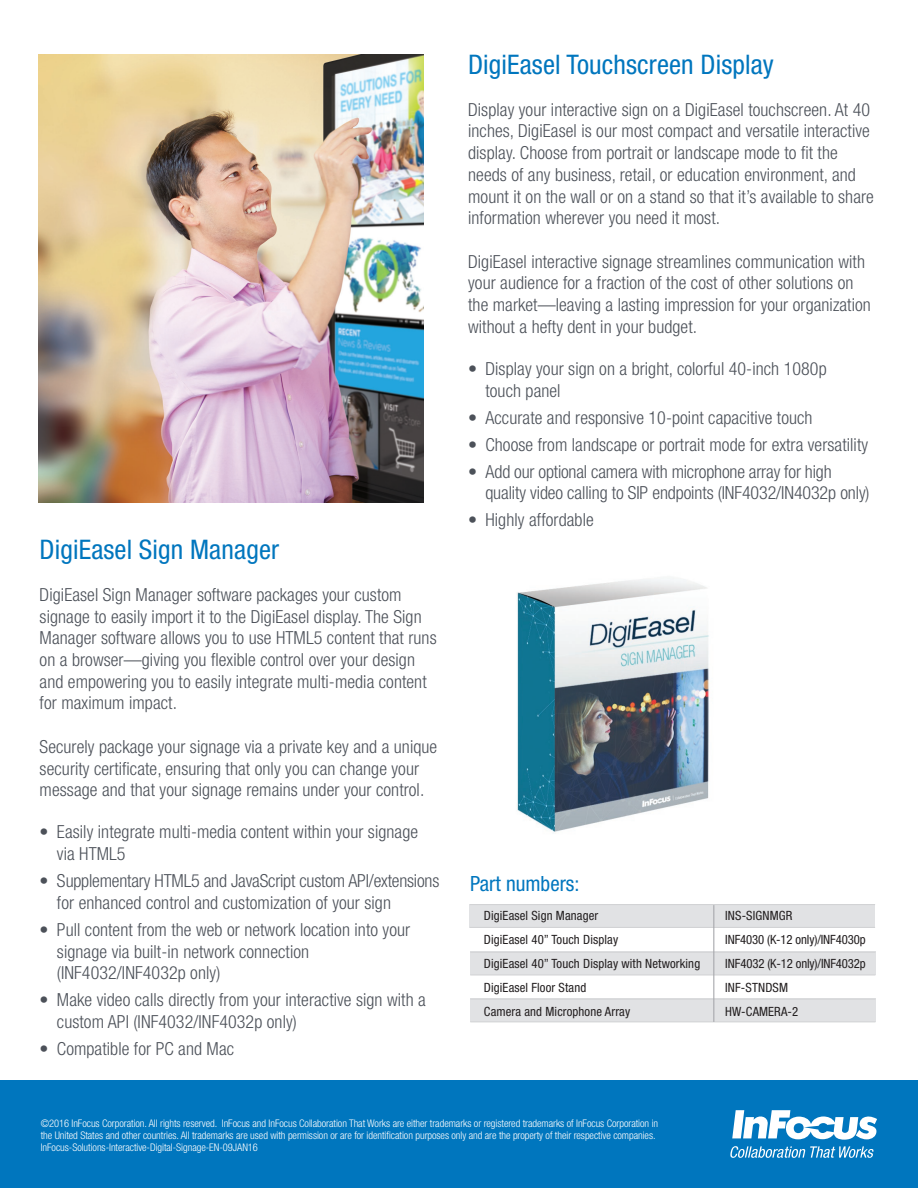
<style>
.page{position:relative;width:918px;height:1188px;background:#fff}
.page>*{position:absolute;margin:0;border:0;box-sizing:border-box;transform-origin:0 0}
.t1{font:condensed 27px "Helvetica Neue LT Pro";letter-spacing:.005em;color:#0076be}
.t2{font:condensed 21px "Helvetica Neue LT Pro";color:#0076be}
.t3{font:300 condensed 18px/21.8px "Helvetica Neue LT Pro";letter-spacing:.005em;color:#4c5159}
.t4{font:condensed 12.75px/24px "Helvetica Neue LT Pro";letter-spacing:.01em;color:#231f20}
.t5{font:condensed 12.75px/24px "Helvetica Neue LT Pro";letter-spacing:-.01em;color:#231f20}
.t6{font:300 condensed 10.5px/12px "Helvetica Neue LT Pro";letter-spacing:-.005em;color:#fff}
</style>
<div class="page">
<img style="left:517px;top:578px;width:192px;height:255px">
<div style="left:0;top:1080px;width:918px;height:108px;background:#0076be"></div>
<svg style="left:732px;top:1110px;width:145px;height:30px"></svg>
<svg style="left:730px;top:1146px;width:144px;height:12px"></svg>
<div style="left:470px;top:999px;width:406px;height:23px;background:#e1e2e4"></div>
<hr style="left:470px;top:999px;width:406px;height:1px;background:#d1d2d4">
<hr style="left:470px;top:1022px;width:406px;height:1px;background:#d1d2d4">
<div style="left:470px;top:952px;width:405px;height:23px;background:#e1e2e4"></div>
<hr style="left:470px;top:952px;width:405px;height:1px;background:#d1d2d4">
<hr style="left:470px;top:975px;width:405px;height:1px;background:#d1d2d4">
<div style="left:470px;top:904px;width:405px;height:23px;background:#e1e2e4"></div>
<hr style="left:470px;top:904px;width:405px;height:1px;background:#d1d2d4">
<hr style="left:470px;top:927px;width:405px;height:1px;background:#d1d2d4">
<hr style="left:713px;top:905px;width:1px;height:117px;background:#a8a9ad">
<img style="left:38px;top:54px;width:386px;height:449px">
<h1 class="t1" style="left:40px;top:534px;width:241px">DigiEasel Sign Manager</h1>
<p class="t3" style="left:40px;top:583px;width:399px">DigiEasel Sign Manager software packages your custom signage to easily import it to the DigiEasel display. The Sign Manager software allows you to use HTML5 content that runs on a browser—giving you flexible control over your design and empowering you to easily integrate multi-media content for maximum impact.</p>
<p class="t3" style="left:40px;top:736px;width:399px">Securely package your signage via a private key and a unique security certificate, ensuring that only you can change your message and that your signage remains under your control.</p>
<p class="t3" style="left:57px;top:821px;width:363px;text-indent:-17px">• Easily integrate multi-media content within your signage via HTML5</p>
<p class="t3" style="left:57px;top:870px;width:384px;text-indent:-17px">• Supplementary HTML5 and JavaScript custom API/extensions for enhanced control and customization of your sign</p>
<p class="t3" style="left:57px;top:919px;width:355px;text-indent:-17px">• Pull content from the web or network location into your signage via built-in network connection (INF4032/INF4032p only)</p>
<p class="t3" style="left:57px;top:989px;width:370px;text-indent:-17px">• Make video calls directly from your interactive sign with a custom API (INF4032/INF4032p only)</p>
<p class="t3" style="left:40px;top:1038px;width:196px">• Compatible for PC and Mac</p>
<h1 class="t1" style="left:468px;top:48px;width:307px">DigiEasel Touchscreen Display</h1>
<p class="t3" style="left:468px;top:98px;width:407px">Display your interactive sign on a DigiEasel touchscreen. At 40 inches, DigiEasel is our most compact and versatile interactive display. Choose from portrait or landscape mode to fit the needs of any business, retail, or education environment, and mount it on the wall or on a stand so that it’s available to share information wherever you need it most.</p>
<p class="t3" style="left:468px;top:250px;width:404px">DigiEasel interactive signage streamlines communication with your audience for a fraction of the cost of other solutions on the market—leaving a lasting impression for your organization without a hefty dent in your budget.</p>
<p class="t3" style="left:485px;top:358px;width:343px;text-indent:-17px">• Display your sign on a bright, colorful 40-inch 1080p touch panel</p>
<p class="t3" style="left:468px;top:406px;width:346px">• Accurate and responsive 10-point capacitive touch</p>
<p class="t3" style="left:468px;top:433px;width:401px">• Choose from landscape or portrait mode for extra versatility</p>
<p class="t3" style="left:485px;top:460px;width:386px;text-indent:-17px">• Add our optional camera with microphone array for high quality video calling to SIP endpoints (INF4032/IN4032p only)</p>
<p class="t3" style="left:468px;top:509px;width:127px">• Highly affordable</p>
<p class="t2" style="left:470px;top:871px;width:111px">Part numbers:</p>
<p class="t4" style="left:484px;top:904px;width:218px">DigiEasel Sign Manager<br>DigiEasel 40” Touch Display<br>DigiEasel 40” Touch Display with Networking<br>DigiEasel Floor Stand<br>Camera and Microphone Array</p>
<p class="t5" style="left:725px;top:904px;width:142px">INS-SIGNMGR<br>INF4030 (K-12 only)/INF4030p<br>INF4032 (K-12 only)/INF4032p<br>INF-STNDSM<br>HW-CAMERA-2</p>
<p class="t6" style="left:41px;top:1117px;width:619px">©2016 InFocus Corporation. All rights reserved. InFocus and InFocus Collaboration That Works are either trademarks or registered trademarks of InFocus Corporation in the United States and other countries. All trademarks are used with permission or are for identification purposes only and are the property of their respective companies.<br>InFocus-Solutions-Interactive-Digital-Signage-EN-09JAN16</p>
</div>
